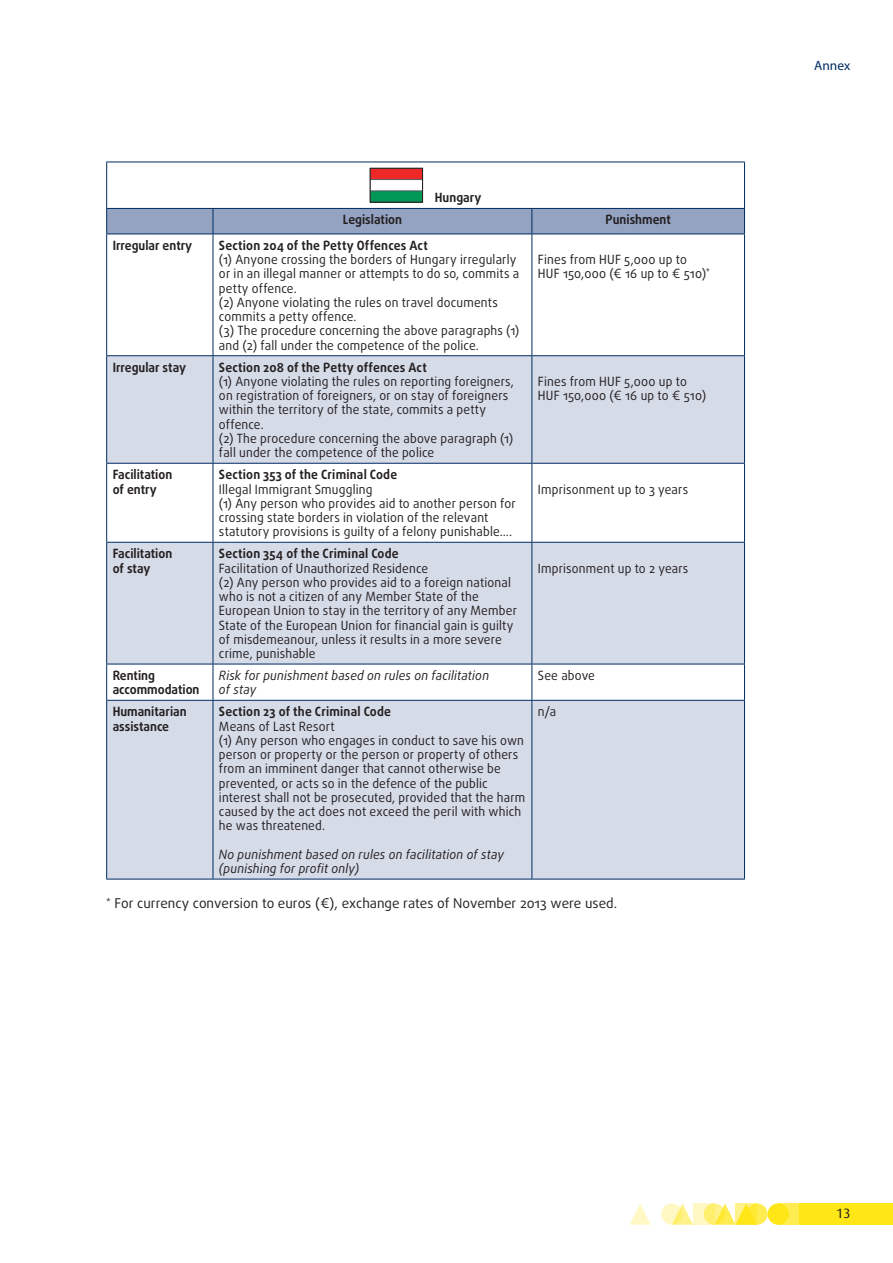
<style>
.page{position:relative;width:893px;height:1263px;background:#fff}
.page>*{position:absolute;margin:0;border:0;box-sizing:border-box;transform-origin:0 0}
.body_text{font:13.5px "Daxline Pro";color:#231f20}
.t1{font:13.5px "Myriad Pro";color:#002c62}
.t2{font:13.5px "Dax";color:#231f20}
.table_body{font:12.75px/14.2px "Daxline Pro";letter-spacing:.015em;color:#231f20;scale:.95 1}
.table_body-2{font:700 12.75px "Daxline Pro";letter-spacing:.015em;color:#231f20;scale:.95 1}
.table_header{font:700 12.75px/14.2px "Daxline Pro";color:#231f20;scale:.95 1}
.table_body-3{font:italic 12.75px/14.2px "Daxline Pro";letter-spacing:.015em;color:#231f20;scale:.95 1}
</style>
<div class="page">
<div style="left:746px;top:1203px;width:21px;height:22px;background:#ffec50;border-radius:50%"></div>
<div style="left:778px;top:1203px;width:21px;height:22px;background:#ffec50"></div>
<div style="left:799px;top:1203px;width:94px;height:22px;background:#ffe616"></div>
<svg style="left:675px;top:1203px;width:18px;height:22px"></svg>
<svg style="left:629px;top:1204px;width:22px;height:21px"></svg>
<div style="left:767px;top:1203px;width:22px;height:22px;background:#ffe616;border-radius:50%"></div>
<svg style="left:718px;top:1203px;width:18px;height:22px"></svg>
<svg style="left:704px;top:1203px;width:21px;height:22px"></svg>
<svg style="left:661px;top:1203px;width:21px;height:22px"></svg>
<svg style="left:736px;top:1203px;width:21px;height:22px"></svg>
<svg style="left:693px;top:1203px;width:21px;height:22px"></svg>
<svg style="left:107px;top:356px;width:637px;height:523px;fill:#d6dbe8"></svg>
<hr style="left:106px;top:162px;width:107px;height:1px;background:#002c62">
<hr style="left:106px;top:162px;width:1px;height:46px;background:#002c62">
<hr style="left:213px;top:162px;width:319px;height:1px;background:#002c62">
<hr style="left:532px;top:162px;width:213px;height:1px;background:#002c62">
<hr style="left:744px;top:162px;width:1px;height:46px;background:#002c62">
<svg style="left:106px;top:208px;width:639px;height:26px;background:#8b9bbc"></svg>
<hr style="left:106px;top:234px;width:107px;height:1px;background:#002c62">
<hr style="left:106px;top:234px;width:1px;height:121px;background:#002c62">
<hr style="left:213px;top:234px;width:319px;height:1px;background:#002c62">
<hr style="left:213px;top:234px;width:1px;height:121px;background:#002c62">
<hr style="left:532px;top:234px;width:213px;height:1px;background:#002c62">
<hr style="left:531px;top:234px;width:1px;height:121px;background:#002c62">
<hr style="left:744px;top:234px;width:1px;height:121px;background:#002c62">
<hr style="left:106px;top:355px;width:107px;height:1px;background:#002c62">
<hr style="left:106px;top:356px;width:1px;height:107px;background:#002c62">
<hr style="left:213px;top:355px;width:319px;height:1px;background:#002c62">
<hr style="left:213px;top:356px;width:1px;height:107px;background:#002c62">
<hr style="left:532px;top:355px;width:213px;height:1px;background:#002c62">
<hr style="left:531px;top:356px;width:1px;height:107px;background:#002c62">
<hr style="left:744px;top:356px;width:1px;height:107px;background:#002c62">
<hr style="left:106px;top:463px;width:107px;height:1px;background:#002c62">
<hr style="left:106px;top:464px;width:1px;height:78px;background:#002c62">
<hr style="left:213px;top:463px;width:319px;height:1px;background:#002c62">
<hr style="left:213px;top:464px;width:1px;height:78px;background:#002c62">
<hr style="left:532px;top:463px;width:213px;height:1px;background:#002c62">
<hr style="left:531px;top:464px;width:1px;height:78px;background:#002c62">
<hr style="left:744px;top:464px;width:1px;height:78px;background:#002c62">
<hr style="left:106px;top:542px;width:107px;height:1px;background:#002c62">
<hr style="left:106px;top:543px;width:1px;height:121px;background:#002c62">
<hr style="left:213px;top:542px;width:319px;height:1px;background:#002c62">
<hr style="left:213px;top:543px;width:1px;height:121px;background:#002c62">
<hr style="left:532px;top:542px;width:213px;height:1px;background:#002c62">
<hr style="left:531px;top:543px;width:1px;height:121px;background:#002c62">
<hr style="left:744px;top:543px;width:1px;height:121px;background:#002c62">
<hr style="left:106px;top:664px;width:107px;height:1px;background:#002c62">
<hr style="left:106px;top:664px;width:1px;height:36px;background:#002c62">
<hr style="left:213px;top:664px;width:319px;height:1px;background:#002c62">
<hr style="left:213px;top:664px;width:1px;height:36px;background:#002c62">
<hr style="left:532px;top:664px;width:213px;height:1px;background:#002c62">
<hr style="left:531px;top:664px;width:1px;height:36px;background:#002c62">
<hr style="left:744px;top:664px;width:1px;height:36px;background:#002c62">
<hr style="left:106px;top:700px;width:107px;height:1px;background:#002c62">
<hr style="left:106px;top:701px;width:1px;height:178px;background:#002c62">
<hr style="left:213px;top:700px;width:319px;height:1px;background:#002c62">
<hr style="left:213px;top:701px;width:1px;height:178px;background:#002c62">
<hr style="left:532px;top:700px;width:213px;height:1px;background:#002c62">
<hr style="left:531px;top:701px;width:1px;height:178px;background:#002c62">
<hr style="left:744px;top:701px;width:1px;height:178px;background:#002c62">
<hr style="left:106px;top:879px;width:107px;height:1px;background:#002c62">
<hr style="left:213px;top:879px;width:319px;height:1px;background:#002c62">
<hr style="left:532px;top:879px;width:213px;height:1px;background:#002c62">
<div style="left:370px;top:168px;width:52px;height:34px;background:#ee2827"></div>
<div style="left:370px;top:180px;width:52px;height:22px;background:#fff"></div>
<div style="left:370px;top:179px;width:53px;height:23px;border:1px solid #565959"></div>
<div style="left:370px;top:191px;width:52px;height:11px;background:#009757"></div>
<div style="left:370px;top:191px;width:53px;height:11px;border:1px solid #565959"></div>
<div style="left:370px;top:168px;width:53px;height:34px;border:1px solid #231f20"></div>
<p class="table_header" style="left:435px;top:191px;width:50px">Hungary</p>
<p class="table_header" style="left:343px;top:213px;width:64px">Legislation</p>
<p class="table_header" style="left:606px;top:213px;width:70px">Punishment</p>
<p class="table_header" style="left:113px;top:238px;width:85px">Irregular entry</p>
<p class="table_body-2" style="left:219px;top:237px;width:221px">Section 204 of the Petty Offences Act</p>
<p class="table_body" style="left:219px;top:253px;width:317px">(1) Anyone crossing the borders of Hungary irregularly or in an illegal manner or attempts to do so, commits a petty offence.</p>
<p class="table_body" style="left:219px;top:295px;width:295px">(2) Anyone violating the rules on travel documents commits a petty offence.</p>
<p class="table_body" style="left:219px;top:324px;width:318px">(3) The procedure concerning the above paragraphs (1) and (2) fall under the competence of the police.</p>
<p class="table_header" style="left:113px;top:360px;width:79px">Irregular stay</p>
<p class="table_body-2" style="left:219px;top:359px;width:220px">Section 208 of the Petty offences Act</p>
<p class="table_body" style="left:219px;top:374px;width:312px">(1) Anyone violating the rules on reporting foreigners, on registration of foreigners, or on stay of foreigners within the territory of the state, commits a petty offence.</p>
<p class="table_body" style="left:219px;top:431px;width:311px">(2) The procedure concerning the above paragraph (1) fall under the competence of the police</p>
<p class="table_header" style="left:113px;top:468px;width:64px">Facilitation of entry</p>
<p class="table_body-2" style="left:219px;top:466px;width:189px">Section 353 of the Criminal Code</p>
<p class="table_body" style="left:219px;top:482px;width:163px">Illegal Immigrant Smuggling</p>
<p class="table_body" style="left:219px;top:496px;width:314px">(1) Any person who provides aid to another person for crossing state borders in violation of the relevant statutory provisions is guilty of a felony punishable….</p>
<p class="table_header" style="left:113px;top:547px;width:64px">Facilitation of stay</p>
<p class="table_body-2" style="left:219px;top:545px;width:191px">Section 354 of the Criminal Code</p>
<p class="table_body" style="left:219px;top:561px;width:222px">Facilitation of Unauthorized Residence</p>
<p class="table_body" style="left:219px;top:575px;width:315px">(2) Any person who provides aid to a foreign national who is not a citizen of any Member State of the European Union to stay in the territory of any Member State of the European Union for financial gain is guilty of misdemeanour, unless it results in a more severe crime, punishable</p>
<p class="table_body" style="left:538px;top:253px;width:183px">Fines from HUF 5,000 up to<br>HUF 150,000 (€ 16 up to € 510)<sup>*</sup></p>
<p class="table_body" style="left:538px;top:374px;width:179px">Fines from HUF 5,000 up to<br>HUF 150,000 (€ 16 up to € 510)</p>
<p class="table_body" style="left:538px;top:482px;width:160px">Imprisonment up to 3 years</p>
<p class="table_body" style="left:538px;top:561px;width:160px">Imprisonment up to 2 years</p>
<p class="table_header" style="left:113px;top:668px;width:93px">Renting accommodation</p>
<p class="table_body-3" style="left:219px;top:668px;width:286px">Risk for punishment based on rules on facilitation of stay</p>
<p class="table_body" style="left:538px;top:668px;width:62px">See above</p>
<p class="table_header" style="left:113px;top:705px;width:79px">Humanitarian assistance</p>
<p class="table_body-2" style="left:219px;top:703px;width:183px">Section 23 of the Criminal Code</p>
<p class="table_body" style="left:538px;top:705px;width:21px">n/a</p>
<p class="table_body" style="left:219px;top:719px;width:123px">Means of Last Resort</p>
<p class="table_body" style="left:219px;top:733px;width:324px">(1) Any person who engages in conduct to save his own person or property or the person or property of others from an imminent danger that cannot otherwise be prevented, or acts so in the defence of the public interest shall not be prosecuted, provided that the harm caused by the act does not exceed the peril with which he was threatened.</p>
<p class="table_body-3" style="left:219px;top:847px;width:302px">No punishment based on rules on facilitation of stay (punishing for profit only)</p>
<p class="body_text" style="left:106px;top:894px;width:512px"><sup>*</sup> For currency conversion to euros (€), exchange rates of November 2013 were used.</p>
<p class="t1" style="left:814px;top:58px;width:38px">Annex</p>
<p class="t2" style="left:836px;top:1206px;width:16px">13</p>
</div>
